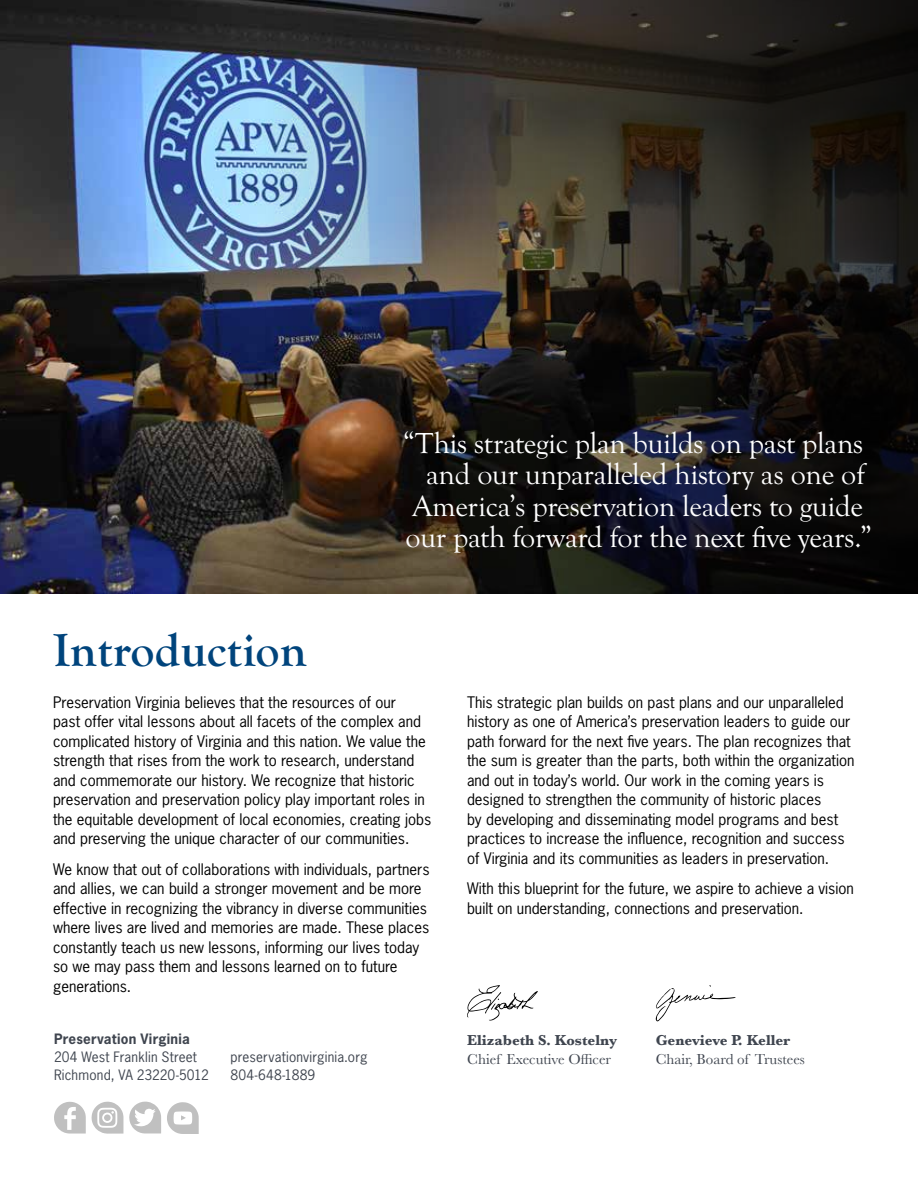
<style>
.page{position:relative;width:918px;height:1188px;background:#fff}
.page>*{position:absolute;margin:0;border:0;box-sizing:border-box;transform-origin:0 0}
.t1{font:700 48px "Goudy Old Sty";color:#00447c}
.t2{font:30px/31.5px "Goudy Old Sty";letter-spacing:-.01em;color:#fff;text-align:center}
.t3{font:15px/19.5px "News Gothic Std";color:#000}
.t4{font:15px "Baskerville";color:#3f454f}
.t5{font:700 15px "Baskerville";color:#3f454f}
.t6{font:13.5px/18px "News Gothic Std";letter-spacing:.015em;color:#3f454f}
.t7{font:700 13.5px "News Gothic Std";letter-spacing:.02em;color:#3f454f}
</style>
<div class="page">
<svg style="left:129px;top:1102px;width:32px;height:32px"></svg>
<svg style="left:167px;top:1102px;width:32px;height:32px"></svg>
<svg style="left:54px;top:1102px;width:69px;height:32px"></svg>
<div style="left:104px;top:1114px;width:7px;height:7px;background:#c0c0c0;border-radius:50%"></div>
<svg style="left:467px;top:985px;width:71px;height:36px"></svg>
<svg style="left:656px;top:985px;width:80px;height:37px"></svg>
<img style="left:0;top:0;width:265px;height:594px">
<img style="left:265px;top:0;width:653px;height:594px">
<h1 class="t1" style="left:53px;top:623px;width:255px">Introduction</h1>
<h2 class="t2" style="left:403px;top:428px;width:471px">“This strategic plan builds on past plans and our unparalleled history as one of America’s preservation leaders to guide our path forward for the next five years.”</h2>
<p class="t3" style="left:53px;top:692px;width:380px">Preservation Virginia believes that the resources of our<br>past offer vital lessons about all facets of the complex and complicated history of Virginia and this nation. We value the strength that rises from the work to research, understand and commemorate our history. We recognize that historic preservation and preservation policy play important roles in the equitable development of local economies, creating jobs and preserving the unique character of our communities.</p>
<p class="t3" style="left:53px;top:859px;width:378px">We know that out of collaborations with individuals, partners and allies, we can build a stronger movement and be more effective in recognizing the vibrancy in diverse communities where lives are lived and memories are made. These places constantly teach us new lessons, informing our lives today so we may pass them and lessons learned on to future generations.</p>
<p class="t7" style="left:54px;top:1030px;width:137px">Preservation Virginia</p>
<p class="t6" style="left:54px;top:1048px;width:157px">204 West Franklin Street<br>Richmond, VA 23220-5012</p>
<p class="t6" style="left:230px;top:1048px;width:139px">preservationvirginia.org<br>804-648-1889</p>
<p class="t3" style="left:467px;top:692px;width:389px">This strategic plan builds on past plans and our unparalleled history as one of America’s preservation leaders to guide our path forward for the next five years. The plan recognizes that the sum is greater than the parts, both within the organization and out in today’s world. Our work in the coming years is designed to strengthen the community of historic places<br>by developing and disseminating model programs and best practices to increase the influence, recognition and success of Virginia and its communities as leaders in preservation.</p>
<p class="t3" style="left:467px;top:879px;width:388px">With this blueprint for the future, we aspire to achieve a vision built on understanding, connections and preservation.</p>
<p class="t5" style="left:467px;top:1029px;width:151px">Elizabeth S. Kostelny</p>
<p class="t4" style="left:467px;top:1050px;width:145px">Chief Executive Officer</p>
<p class="t5" style="left:656px;top:1029px;width:136px">Genevieve P. Keller</p>
<p class="t4" style="left:656px;top:1050px;width:151px">Chair, Board of Trustees</p>
</div>
